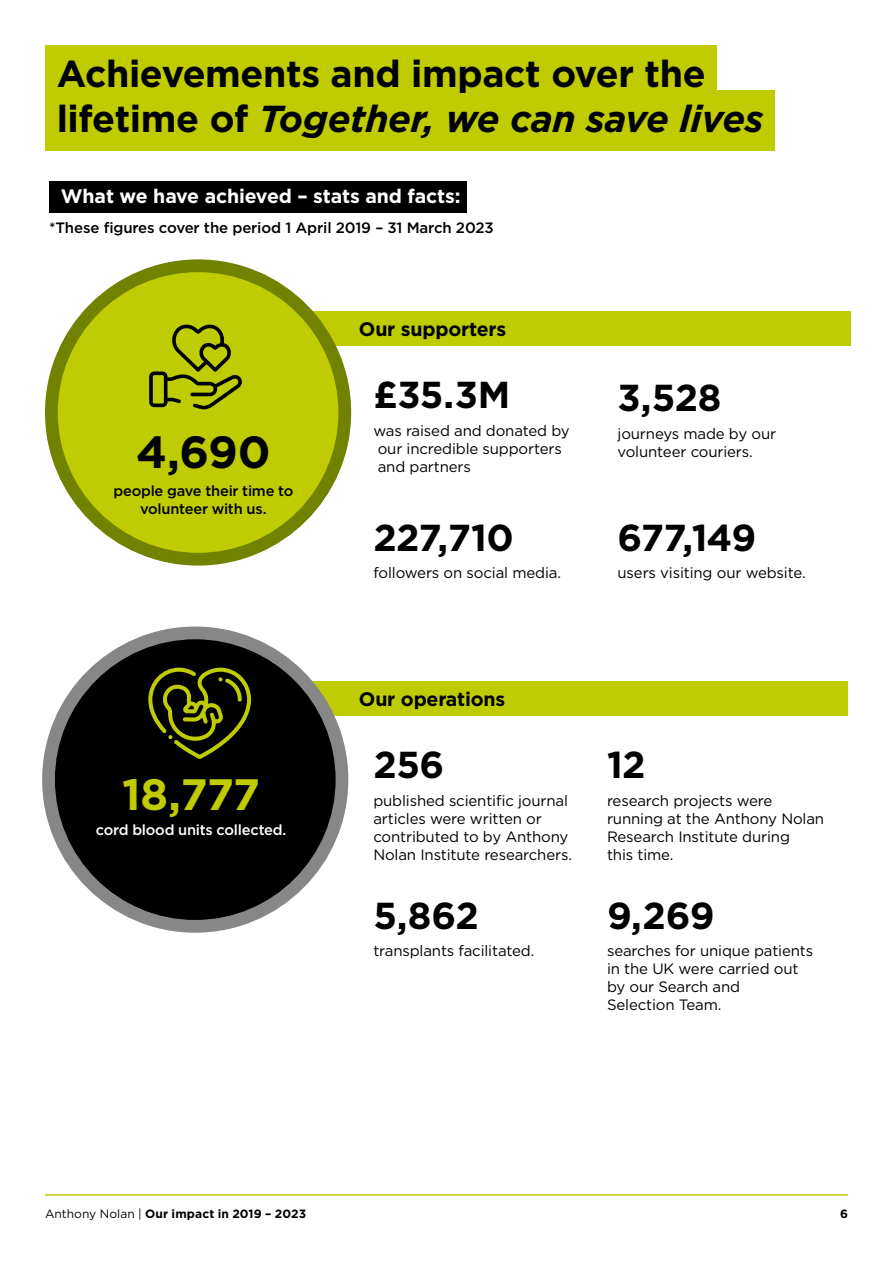
<style>
.page{position:relative;width:893px;height:1263px;background:#fff}
.page>*{position:absolute;margin:0;border:0;box-sizing:border-box;transform-origin:0 0}
.t1{font:700 45px "Gotham";color:#000}
.t2{font:700 43.95px "Gotham";color:#c0cb02}
.t3{font:700 37.5px/45px "Gotham";letter-spacing:-.01em;color:#000}
.t4{font:700 19.5px "Gotham";letter-spacing:-.01em;color:#fff}
.t5{font:700 19.5px "Gotham";letter-spacing:-.01em;color:#000}
.t6{font:15px/18px "Gotham";letter-spacing:-.01em;color:#000}
.t7{font:500 15px "Gotham";letter-spacing:-.01em;color:#000}
.t8{font:500 14.7px/17.9px "Gotham";letter-spacing:-.015em;color:#000;text-align:center}
.t9{font:500 14.7px "Gotham";letter-spacing:-.015em;color:#fff}
.t10{font:700 12px "Gotham";letter-spacing:.01em;color:#000}
.s1{font-style:italic}
.s2{font-weight:400}
</style>
<div class="page">
<div style="left:45px;top:45px;width:672px;height:60px;background:#c0cb02"></div>
<div style="left:45px;top:90px;width:730px;height:60px;background:#c0cb02"></div>
<div style="left:49px;top:181px;width:418px;height:31px;background:#000"></div>
<div style="left:200px;top:311px;width:651px;height:34px;background:#bfcc03"></div>
<div style="left:45px;top:259px;width:306px;height:307px;background:#708200;border-radius:50%"></div>
<div style="left:58px;top:272px;width:280px;height:281px;background:#bfcc03;border-radius:50%"></div>
<div style="left:197px;top:682px;width:651px;height:34px;background:#bfcc03"></div>
<div style="left:42px;top:626px;width:306px;height:307px;background:#878787;border-radius:50%"></div>
<div style="left:55px;top:639px;width:281px;height:281px;background:#000;border-radius:50%"></div>
<svg style="left:148px;top:668px;width:103px;height:91px"></svg>
<svg style="left:149px;top:324px;width:93px;height:85px"></svg>
<hr style="left:45px;top:1194px;width:803px;height:2px;background:#c0cb02">
<h3 class="t3" style="left:57px;top:51px;width:708px">Achievements and impact over the lifetime of <span class="s1">Together, we can save lives</span></h3>
<h3 class="t4" style="left:61px;top:183px;width:401px">What we have achieved – stats and facts:</h3>
<p class="t7" style="left:49px;top:218px;width:446px">*These figures cover the period 1 April 2019 – 31 March 2023</p>
<h1 class="t1" style="left:136px;top:422px;width:136px">4,690</h1>
<p class="t8" style="left:113px;top:481px;width:181px">people gave their time to volunteer with us.</p>
<h2 class="t2" style="left:122px;top:765px;width:139px">18,777</h2>
<p class="t9" style="left:96px;top:820px;width:192px">cord blood units collected.</p>
<h3 class="t5" style="left:359px;top:316px;width:149px">Our supporters</h3>
<h3 class="t3" style="left:373px;top:372px;width:139px">£35.3M</h3>
<p class="t6" style="left:373px;top:421px;width:198px">was raised and donated by our incredible supporters</p>
<p class="t6" style="left:378px;top:457px;width:95px">and partners</p>
<h3 class="t3" style="left:373px;top:515px;width:142px">227,710</h3>
<p class="t6" style="left:373px;top:564px;width:189px">followers on social media.</p>
<h3 class="t3" style="left:617px;top:375px;width:105px">3,528</h3>
<p class="t6" style="left:617px;top:424px;width:160px">journeys made by our volunteer couriers.</p>
<h3 class="t3" style="left:617px;top:515px;width:140px">677,149</h3>
<p class="t6" style="left:617px;top:564px;width:190px">users visiting our website.</p>
<h3 class="t5" style="left:359px;top:686px;width:148px">Our operations</h3>
<h3 class="t3" style="left:373px;top:742px;width:72px">256</h3>
<p class="t6" style="left:373px;top:791px;width:200px">published scientific journal articles were written or contributed to by Anthony<br>Nolan Institute researchers.</p>
<h3 class="t3" style="left:373px;top:893px;width:107px">5,862</h3>
<p class="t6" style="left:373px;top:942px;width:162px">transplants facilitated.</p>
<h3 class="t3" style="left:607px;top:742px;width:40px">12</h3>
<p class="t6" style="left:607px;top:791px;width:219px">research projects were running at the Anthony Nolan<br>Research Institute during<br>this time.</p>
<h3 class="t3" style="left:607px;top:893px;width:109px">9,269</h3>
<p class="t6" style="left:607px;top:942px;width:208px">searches for unique patients in the UK were carried out by our Search and<br>Selection Team.</p>
<p class="t10" style="left:45px;top:1205px;width:263px"><span class="s2">Anthony Nolan |</span> Our impact in 2019 – 2023</p>
<p class="t10" style="left:840px;top:1205px;width:9px">6</p>
</div>
